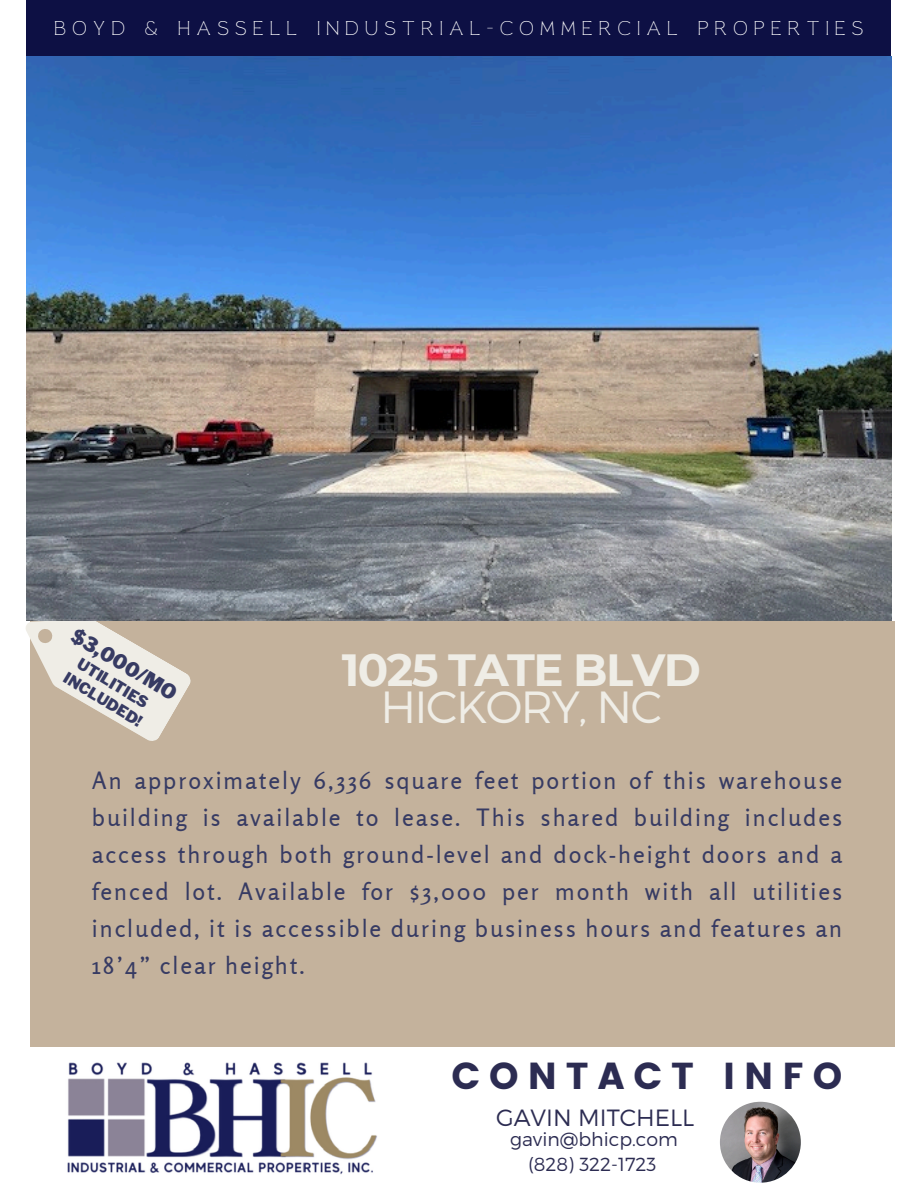
<style>
.page{position:relative;width:918px;height:1188px;background:#fff}
.page>*{position:absolute;margin:0;border:0;box-sizing:border-box;transform-origin:0 0}
.t1{font:700 45px/37.2px "Montserrat";letter-spacing:-.035em;color:#efede6;text-align:center}
.t2{font:37.5px "Poppins";letter-spacing:.24em;color:#2c2c52}
.t3{font:23.85px/37.2px "Rosario";letter-spacing:.08em;color:#373b63;text-align:justify}
.t4{font:300 23.55px "Montserrat";color:#2c2c52}
.t5{font:900 19.95px "Libre Franklin";color:#373b63}
.t6{font:300 18.9px "Montserrat";color:#2c2c52}
.t7{font:17.25px "Reborn";letter-spacing:.295em;color:#fff}
.t8{font:900 15.45px/19px "Libre Franklin";color:#373b63}
.s1{font-weight:300}
</style>
<div class="page">
<div style="left:26px;top:0;width:865px;height:56px;background:#0d1044"></div>
<img style="left:67px;top:1062px;width:310px;height:113px">
<div style="left:30px;top:621px;width:865px;height:426px;background:#c4b29c"></div>
<svg style="left:26px;top:620px;width:168px;height:121px"></svg>
<img style="left:720px;top:1102px;width:81px;height:81px;border-radius:50%">
<img style="left:26px;top:56px;width:866px;height:564px">
<h4 class="t7" style="left:54px;top:20px;width:812px">BOYD &amp; HASSELL INDUSTRIAL-COMMERCIAL PROPERTIES</h4>
<p class="t5" style="left:79px;top:623px;width:121px;rotate:31deg">$3,000/MO</p>
<h2 class="t8" style="left:80px;top:652px;width:90px;rotate:31deg">UTILITIES<br>INCLUDED!</h2>
<h1 class="t1" style="left:342px;top:651px;width:361px">1025 TATE BLVD<br><span class="s1">HICKORY, NC</span></h1>
<p class="t3" style="left:92px;top:761px;width:752px">An approximately 6,336 square feet portion of this warehouse building is available to lease. This shared building includes access through both ground-level and dock-height doors and a fenced lot. Available for $3,000 per month with all utilities included, it is accessible during business hours and features an 18’4” clear height.</p>
<p class="t2" style="left:452px;top:1054px;width:392px">CONTACT INFO</p>
<p class="t4" style="left:496px;top:1102px;width:200px">GAVIN MITCHELL</p>
<p class="t6" style="left:510px;top:1127px;width:169px">gavin@bhicp.com</p>
<h3 class="t6" style="left:528px;top:1152px;width:130px">(828) 322-1723</h3>
</div>
